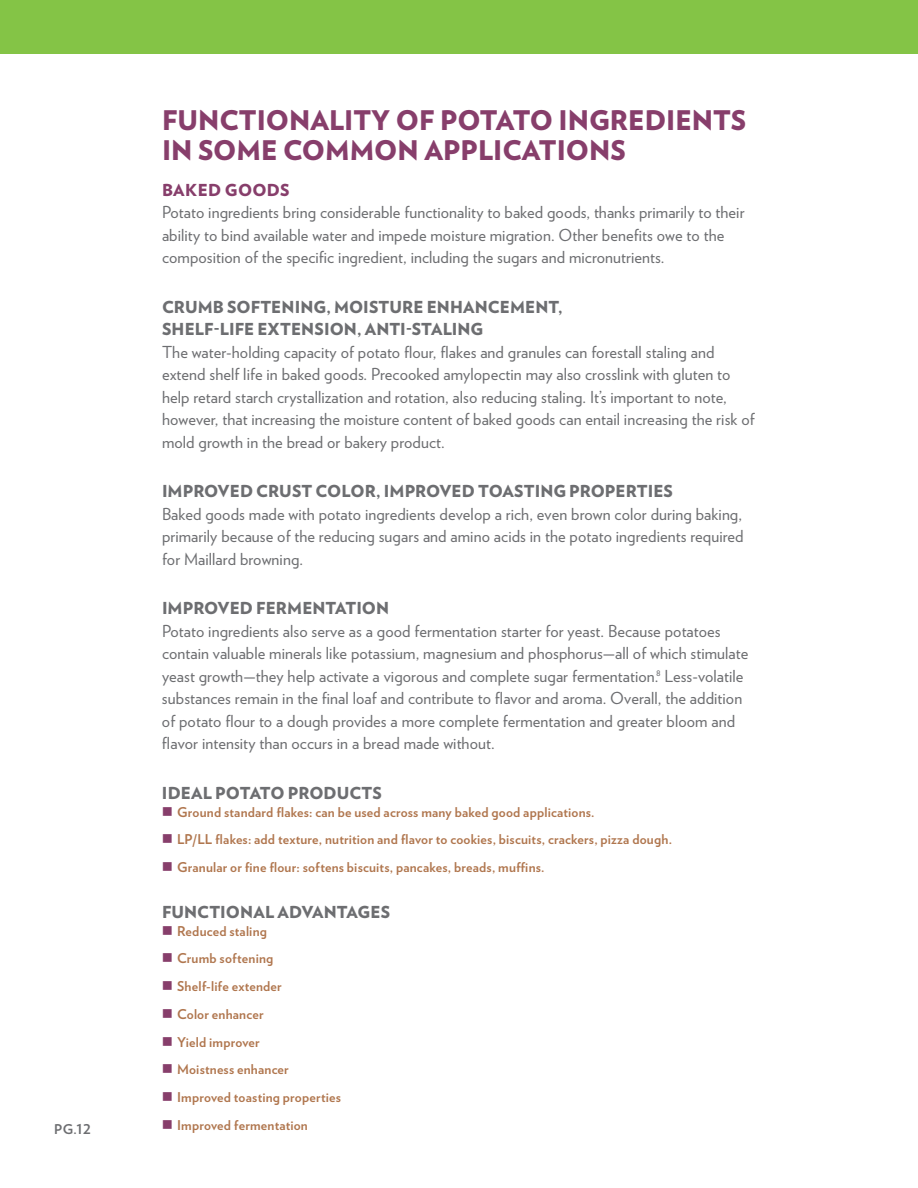
<style>
.page{position:relative;width:918px;height:1188px;background:#fff}
.page>*{position:absolute;margin:0;border:0;box-sizing:border-box;transform-origin:0 0}
.t1{font:900 27px/30px "Verlag";color:#873e6b}
.t2{font:16.5px/22.5px "Verlag";letter-spacing:.005em;color:#6d6e71}
.t3{font:900 16.5px/22.5px "Verlag";letter-spacing:.005em;color:#6d6e71}
.t4{font:900 16.5px "Verlag";letter-spacing:.015em;color:#873e6b}
.t5{font:700 13.5px/27.8px "Verlag";letter-spacing:.015em;color:#b0764e}
.t6{font:700 13.5px "Verlag";color:#6d6e71}
</style>
<div class="page">
<div style="left:0;top:0;width:918px;height:54px;background:#84c446"></div>
<p class="t6" style="left:54px;top:1124px;width:39px">PG.12</p>
<h1 class="t1" style="left:162px;top:106px;width:586px">FUNCTIONALITY OF POTATO INGREDIENTS<br>IN SOME COMMON APPLICATIONS</h1>
<p class="t4" style="left:162px;top:181px;width:129px">BAKED GOODS</p>
<p class="t2" style="left:162px;top:201px;width:584px">Potato ingredients bring considerable functionality to baked goods, thanks primarily to their ability to bind available water and impede moisture migration . Other benefits owe to the composition of the specific ingredient, including the sugars and micronutrients .</p>
<p class="t3" style="left:162px;top:296px;width:402px">CRUMB SOFTENING, MOISTURE ENHANCEMENT,<br>SHELF-LIFE EXTENSION, ANTI-STALING</p>
<p class="t2" style="left:162px;top:341px;width:594px">The water-holding capacity of potato flour, flakes and granules can forestall staling and extend shelf life in baked goods . Precooked amylopectin may also crosslink with gluten to help retard starch crystallization and rotation, also reducing staling . It’s important to note, however, that increasing the moisture content of baked goods can entail increasing the risk of mold growth in the bread or bakery product .</p>
<p class="t3" style="left:162px;top:481px;width:513px">IMPROVED CRUST COLOR, IMPROVED TOASTING PROPERTIES</p>
<p class="t2" style="left:162px;top:503px;width:583px;text-align:justify">Baked goods made with potato ingredients develop a rich, even brown color during baking, primarily because of the reducing sugars and amino acids in the potato ingredients required for Maillard browning .</p>
<p class="t3" style="left:162px;top:598px;width:229px">IMPROVED FERMENTATION</p>
<p class="t2" style="left:162px;top:620px;width:588px">Potato ingredients also serve as a good fermentation starter for yeast . Because potatoes contain valuable minerals like potassium, magnesium and phosphorus—all of which stimulate yeast growth—they help activate a vigorous and complete sugar fermentation .<sup>8</sup> Less-volatile substances remain in the final loaf and contribute to flavor and aroma . Overall, the addition of potato flour to a dough provides a more complete fermentation and greater bloom and flavor intensity than occurs in a bread made without .</p>
<p class="t3" style="left:162px;top:782px;width:222px">IDEAL POTATO PRODUCTS</p>
<p class="t5" style="left:177px;top:799px;width:497px">Ground standard flakes: can be used across many baked good applications.<br>LP/LL flakes: add texture, nutrition and flavor to cookies, biscuits, crackers, pizza dough.<br>Granular or fine flour: softens biscuits, pancakes, breads, muffins.</p>
<p class="t3" style="left:162px;top:901px;width:230px">FUNCTIONAL ADVANTAGES</p>
<p class="t5" style="left:177px;top:918px;width:166px">Reduced staling<br>Crumb softening<br>Shelf-life extender<br>Color enhancer<br>Yield improver<br>Moistness enhancer<br>Improved toasting properties<br>Improved fermentation</p>
</div>
